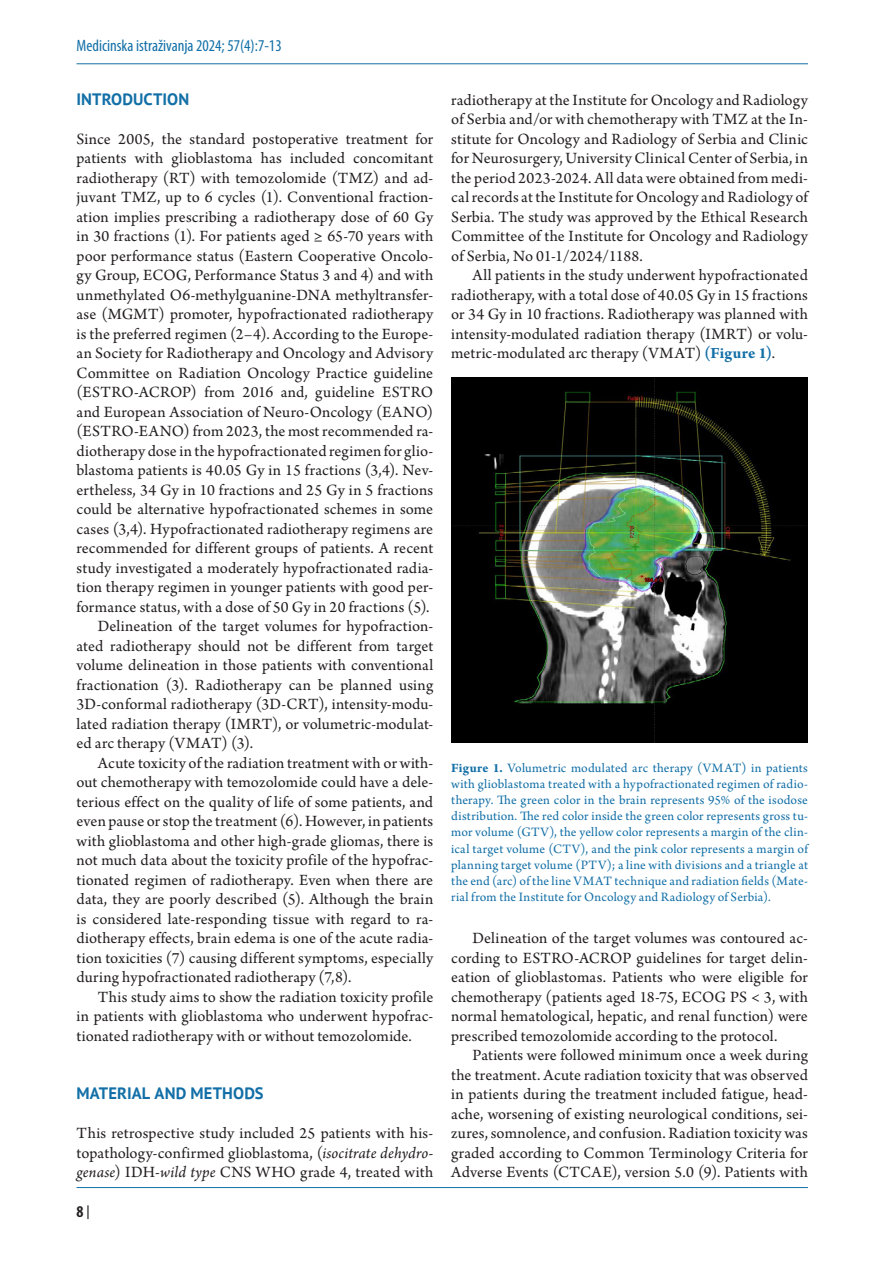
<style>
.page{position:relative;width:893px;height:1263px;background:#fff}
.page>*{position:absolute;margin:0;border:0;box-sizing:border-box;transform-origin:0 0}
.body{font:16.5px/19.5px "Arno Pro";letter-spacing:.005em;color:#231f20;text-align:justify}
.prvi_pasus{font:16.5px/19.5px "Arno Pro";letter-spacing:.01em;color:#231f20;text-align:justify}
.t1{font:condensed 16.5px "Myriad Pro";color:#126fa7}
.naslov_u_tekstu{font:700 16.5px "PT Sans";letter-spacing:.005em;color:#126fa7}
.t2{font:700 condensed 16.5px "Myriad Pro";color:#231f20}
.potpis_slike{font:13.5px/16.2px "Arno Pro";letter-spacing:.015em;color:#126fa7;text-align:justify}
.s1{font-style:italic}
.s2{font-family:"PT Sans";font-weight:400;font-stretch:normal}
.s3{font-weight:700;color:#126fa7}
.s4{font-weight:700}
</style>
<div class="page">
<hr style="left:77px;top:1187px;width:731px;height:1px;background:#126fa7">
<img style="left:451px;top:378px;width:357px;height:364px">
<hr style="left:77px;top:63px;width:731px;height:1px;background:#126fa7">
<p class="t1" style="left:77px;top:35px;width:207px">Medicinska istraživanja 2024; 57(4):7-13</p>
<p class="naslov_u_tekstu" style="left:77px;top:88px;width:114px">INTRODUCTION</p>
<p class="prvi_pasus" style="left:77px;top:130px;width:358px">Since 2005, the standard postoperative treatment for patients with glioblastoma has included concomitant radiotherapy (RT) with temozolomide (TMZ) and ad&shy;juvant TMZ, up to 6 cycles (1). Conventional fraction&shy;ation implies prescribing a radiotherapy dose of 60 Gy in 30 fractions (1). For patients aged ≥ 65-70 years with poor performance status (Eastern Cooperative Oncolo&shy;gy Group, ECOG, Performance Status 3 and 4) and with unmethylated O6-methylguanine-DNA methyltransfer&shy;ase (MGMT) promoter, hypofractionated radiotherapy is the preferred regimen (2–4). According to the Europe&shy;an Society for Radiotherapy and Oncology and Advisory Committee on Radiation Oncology Practice guideline (ESTRO-ACROP) from 2016 and, guideline ESTRO and European Association of Neuro-Oncology (EANO) (ESTRO-EANO) from 2023, the most recommended ra&shy;diotherapy dose in the hypofractionated regimen for glio&shy;blastoma patients is 40.05 Gy in 15 fractions (3,4). Nev&shy;ertheless, 34 Gy in 10 fractions and 25 Gy in 5 fractions could be alternative hypofractionated schemes in some cases (3,4). Hypofractionated radiotherapy regimens are recommended for different groups of patients. A recent study investigated a moderately hypofractionated radia&shy;tion therapy regimen in younger patients with good per&shy;formance status, with a dose of 50 Gy in 20 fractions (5).</p>
<p class="body" style="left:77px;top:617px;width:358px;text-indent:21px">Delineation of the target volumes for hypofraction&shy;ated radiotherapy should not be different from target volume delineation in those patients with conventional fractionation (3). Radiotherapy can be planned using 3D-conformal radiotherapy (3D-CRT), intensity-modu&shy;lated radiation therapy (IMRT), or volumetric-modulat&shy;ed arc therapy (VMAT) (3).</p>
<p class="body" style="left:77px;top:754px;width:358px;text-indent:21px">Acute toxicity of the radiation treatment with or with&shy;out chemotherapy with temozolomide could have a dele&shy;terious effect on the quality of life of some patients, and even pause or stop the treatment (6). However, in patients with glioblastoma and other high-grade gliomas, there is not much data about the toxicity profile of the hypofrac&shy;tionated regimen of radiotherapy. Even when there are data, they are poorly described (5). Although the brain is considered late-responding tissue with regard to ra&shy;diotherapy effects, brain edema is one of the acute radia&shy;tion toxicities (7) causing different symptoms, especially during hypofractionated radiotherapy (7,8).</p>
<p class="body" style="left:77px;top:988px;width:358px;text-indent:21px">This study aims to show the radiation toxicity profile in patients with glioblastoma who underwent hypofrac&shy;tionated radiotherapy with or without temozolomide.</p>
<p class="naslov_u_tekstu" style="left:77px;top:1082px;width:189px">MATERIAL AND METHODS</p>
<p class="prvi_pasus" style="left:77px;top:1124px;width:358px">This retrospective study included 25 patients with his&shy;topathology-confirmed glioblastoma, (<span class="s1">isocitrate dehydro&shy;genase</span>) IDH-<span class="s1">wild type</span> CNS WHO grade 4, treated with</p>
<p class="t2" style="left:77px;top:1201px;width:15px">8 <span class="s2">|</span></p>
<p class="prvi_pasus" style="left:451px;top:91px;width:358px">radiotherapy at the Institute for Oncology and Radiology of Serbia and/or with chemotherapy with TMZ at the In&shy;stitute for Oncology and Radiology of Serbia and Clinic for Neurosurgery, University Clinical Center of Serbia, in the period 2023-2024. All data were obtained from medi&shy;cal records at the Institute for Oncology and Radiology of Serbia. The study was approved by the Ethical Research Committee of the Institute for Oncology and Radiology of Serbia, No 01-1/2024/1188.</p>
<p class="body" style="left:451px;top:266px;width:358px;text-indent:21px">All patients in the study underwent hypofractionated radiotherapy, with a total dose of 40.05 Gy in 15 fractions or 34 Gy in 10 fractions. Radiotherapy was planned with intensity-modulated radiation therapy (IMRT) or volu&shy;metric-modulated arc therapy (VMAT) <span class="s3">(Figure 1)</span>.</p>
<p class="potpis_slike" style="left:451px;top:760px;width:358px"><span class="s4">Figure 1.</span> Volumetric modulated arc therapy (VMAT) in patients with glioblastoma treated with a hypofractionated regimen of radio&shy;therapy. The green color in the brain represents 95% of the isodose distribution. The red color inside the green color represents gross tu&shy;mor volume (GTV), the yellow color represents a margin of the clin&shy;ical target volume (CTV), and the pink color represents a margin of planning target volume (PTV); a line with divisions and a triangle at the end (arc) of the line VMAT technique and radiation fields (Mate&shy;rial from the Institute for Oncology and Radiology of Serbia).</p>
<p class="body" style="left:451px;top:929px;width:358px;text-indent:21px">Delineation of the target volumes was contoured ac&shy;cording to ESTRO-ACROP guidelines for target delin&shy;eation of glioblastomas. Patients who were eligible for chemotherapy (patients aged 18-75, ECOG PS &lt; 3, with normal hematological, hepatic, and renal function) were prescribed temozolomide according to the protocol.</p>
<p class="body" style="left:451px;top:1046px;width:358px;text-indent:21px">Patients were followed minimum once a week during the treatment. Acute radiation toxicity that was observed in patients during the treatment included fatigue, head&shy;ache, worsening of existing neurological conditions, sei&shy;zures, somnolence, and confusion. Radiation toxicity was graded according to Common Terminology Criteria for Adverse Events (CTCAE), version 5.0 (9). Patients with</p>
</div>
